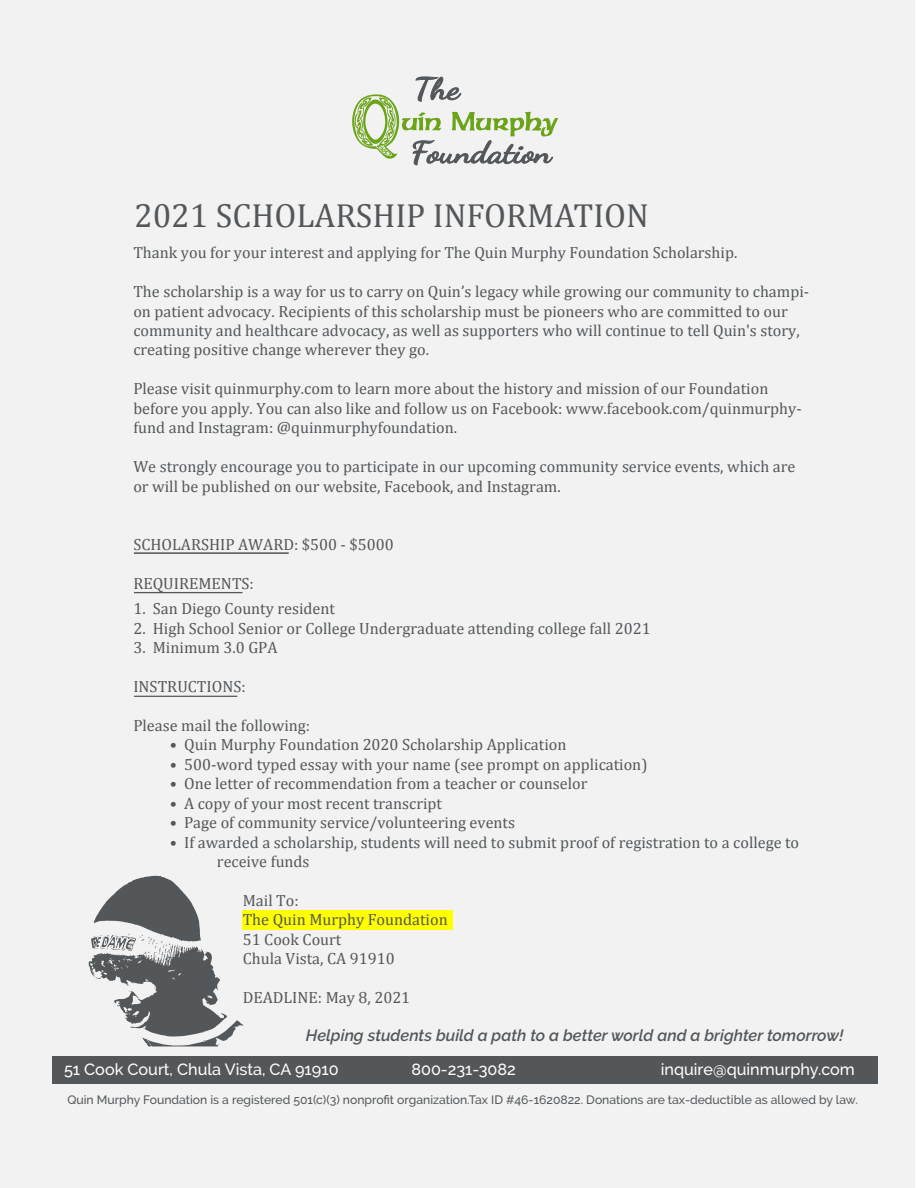
<style>
.page{position:relative;width:918px;height:1188px;background:#fff}
.page>*{position:absolute;margin:0;border:0;box-sizing:border-box;transform-origin:0 0}
.t1{font:33.6px "Cambria";color:#54575a}
.t2{font:16.2px/19.5px "Cambria";color:#54575a}
.t3{font:500 16.2px "Raleway";color:#fff}
.t4{font:italic 600 16.2px "Raleway";color:#54575a}
.t5{font:500 12.15px "Raleway";color:#54575a}
</style>
<div class="page">
<div style="left:0;top:0;width:915px;height:1188px;background:#f2f2f2"></div>
<svg style="left:89px;top:876px;width:154px;height:170px"></svg>
<div style="left:52px;top:1056px;width:825px;height:28px;background:#54575a"></div>
<svg style="left:352px;top:76px;width:206px;height:89px"></svg>
<div style="left:242px;top:910px;width:211px;height:19px;background:#ff0"></div>
<hr style="left:134px;top:552px;width:155px;height:2px;background:#54575a">
<hr style="left:134px;top:592px;width:109px;height:1px;background:#54575a">
<hr style="left:134px;top:696px;width:103px;height:1px;background:#54575a">
<h1 class="t1" style="left:134px;top:195px;width:516px">2021 SCHOLARSHIP INFORMATION</h1>
<p class="t2" style="left:133px;top:243px;width:605px">Thank you for your interest and applying for The Quin Murphy Foundation Scholarship.</p>
<p class="t2" style="left:133px;top:282px;width:677px">The scholarship is a way for us to carry on Quin’s legacy while growing our community to champi&shy;on patient advocacy. Recipients of this scholarship must be pioneers who are committed to our community and healthcare advocacy, as well as supporters who will continue to tell Quin's story, creating positive change wherever they go.</p>
<p class="t2" style="left:133px;top:379px;width:670px">Please visit quinmurphy.com to learn more about the history and mission of our Foundation before you apply. You can also like and follow us on Facebook: www.facebook.com/quinmurphy&shy;fund and Instagram: @quinmurphyfoundation.</p>
<p class="t2" style="left:133px;top:457px;width:663px">We strongly encourage you to participate in our upcoming community service events, which are or will be published on our website, Facebook, and Instagram.</p>
<p class="t2" style="left:133px;top:535px;width:262px">SCHOLARSHIP AWARD: $500 - $5000</p>
<p class="t2" style="left:133px;top:573px;width:122px">REQUIREMENTS:</p>
<p class="t2" style="left:133px;top:599px;width:203px">1. San Diego County resident</p>
<p class="t2" style="left:133px;top:618px;width:519px">2. High School Senior or College Undergraduate attending college fall 2021</p>
<p class="t2" style="left:133px;top:638px;width:146px">3. Minimum 3.0 GPA</p>
<p class="t2" style="left:133px;top:677px;width:114px">INSTRUCTIONS:</p>
<p class="t2" style="left:133px;top:716px;width:178px">Please mail the following:</p>
<p class="t2" style="left:170px;top:735px;width:398px">• Quin Murphy Foundation 2020 Scholarship Application</p>
<p class="t2" style="left:170px;top:755px;width:479px">• 500-word typed essay with your name (see prompt on application)</p>
<p class="t2" style="left:170px;top:774px;width:419px">• One letter of recommendation from a teacher or counselor</p>
<p class="t2" style="left:170px;top:793px;width:274px">• A copy of your most recent transcript</p>
<p class="t2" style="left:170px;top:813px;width:347px">• Page of community service/volunteering events</p>
<p class="t2" style="left:217px;top:832px;width:584px;text-indent:-47px">• If awarded a scholarship, students will need to submit proof of registration to a college to receive funds</p>
<p class="t2" style="left:243px;top:891px;width:206px">Mail To:<br>The Quin Murphy Foundation<br>51 Cook Court<br>Chula Vista, CA 91910</p>
<p class="t2" style="left:243px;top:988px;width:169px">DEADLINE: May 8, 2021</p>
<p class="t4" style="left:306px;top:1026px;width:539px">Helping students build a path to a better world and a brighter tomorrow!</p>
<p class="t3" style="left:64px;top:1060px;width:276px">51 Cook Court, Chula Vista, CA 91910</p>
<p class="t3" style="left:411px;top:1060px;width:106px">800-231-3082</p>
<p class="t3" style="left:661px;top:1060px;width:196px">inquire@quinmurphy.com</p>
<p class="t5" style="left:67px;top:1093px;width:792px">Quin Murphy Foundation is a registered 501(c)(3) nonprofit organization.Tax ID #46-1620822. Donations are tax-deductible as allowed by law.</p>
</div>
